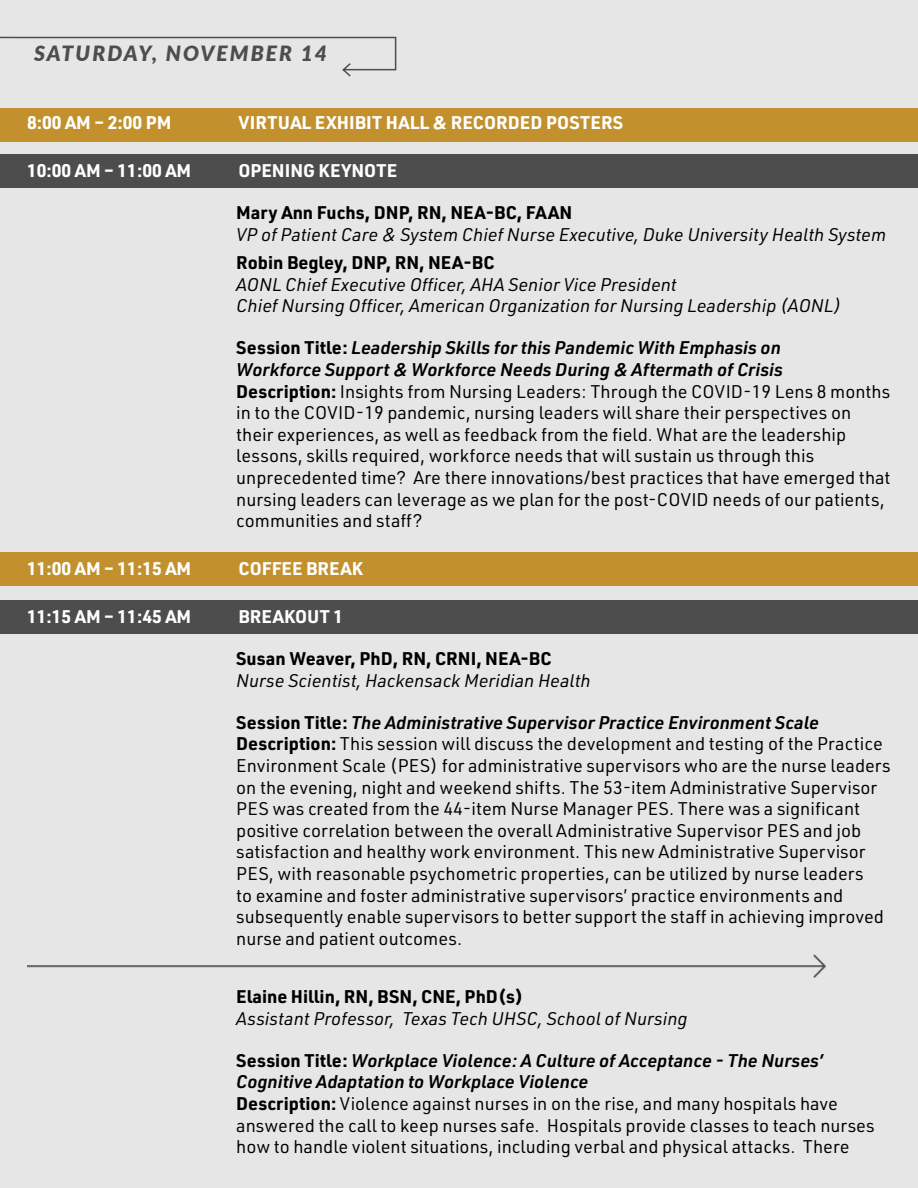
<style>
.page{position:relative;width:918px;height:1188px;background:#e6e6e6}
.page>*{position:absolute;margin:0;border:0;box-sizing:border-box;transform-origin:0 0}
.t1{font:italic 900 21px "Lato";letter-spacing:.1em;color:#4d4d4d}
.t2{font:18px/21.6px "URWDIN";color:#000}
.t3{font:italic 18px/21.6px "URWDIN";color:#000}
.t4{font:700 18px "URWDIN";color:#fff}
.t5{font:700 18px "URWDIN";color:#000}
.s1{font-weight:700}
.s2{font-weight:600;font-style:italic}
</style>
<div class="page">
<div style="left:0;top:155px;width:918px;height:33px;background:#4d4d4d"></div>
<div style="left:0;top:600px;width:918px;height:34px;background:#4d4d4d"></div>
<div style="left:0;top:108px;width:918px;height:33px;background:#c2912e"></div>
<div style="left:0;top:552px;width:918px;height:34px;background:#c2912e"></div>
<img style="left:27px;top:954px;width:799px;height:24px">
<svg style="left:0;top:36px;width:397px;height:41px"></svg>
<p class="t1" style="left:34px;top:38px;width:294px">SATURDAY, NOVEMBER 14</p>
<p class="t4" style="left:27px;top:110px;width:146px">8:00 AM – 2:00 PM</p>
<p class="t4" style="left:238px;top:110px;width:386px">VIRTUAL EXHIBIT HALL &amp; RECORDED POSTERS</p>
<p class="t4" style="left:27px;top:158px;width:166px">10:00 AM – 11:00 AM</p>
<p class="t4" style="left:238px;top:158px;width:160px">OPENING KEYNOTE</p>
<p class="t5" style="left:236px;top:200px;width:337px">Mary Ann Fuchs, DNP, RN, NEA-BC, FAAN</p>
<p class="t3" style="left:236px;top:223px;width:651px">VP of Patient Care &amp; System Chief Nurse Executive, Duke University Health System</p>
<p class="t5" style="left:236px;top:250px;width:260px">Robin Begley, DNP, RN, NEA-BC</p>
<p class="t3" style="left:236px;top:273px;width:606px">AONL Chief Executive Officer, AHA Senior Vice President<br>Chief Nursing Officer, American Organization for Nursing Leadership (AONL)</p>
<p class="t2" style="left:236px;top:337px;width:656px"><span class="s1">Session Title:</span> <span class="s2">Leadership Skills for this Pandemic With Emphasis on<br>Workforce Support &amp; Workforce Needs During &amp; Aftermath of Crisis<br></span><span class="s1">Description:</span> Insights from Nursing Leaders: Through the COVID-19 Lens 8 months in to the COVID-19 pandemic, nursing leaders will share their perspectives on their experiences, as well as feedback from the field. What are the leadership lessons, skills required, workforce needs that will sustain us through this unprecedented time? Are there innovations/best practices that have emerged that nursing leaders can leverage as we plan for the post-COVID needs of our patients, communities and staff?</p>
<p class="t4" style="left:27px;top:556px;width:166px">11:00 AM – 11:15 AM</p>
<p class="t4" style="left:238px;top:556px;width:126px">COFFEE BREAK</p>
<p class="t4" style="left:27px;top:604px;width:166px">11:15 AM – 11:45 AM</p>
<p class="t4" style="left:238px;top:604px;width:106px">BREAKOUT 1</p>
<p class="t5" style="left:236px;top:646px;width:317px">Susan Weaver, PhD, RN, CRNI, NEA-BC</p>
<p class="t3" style="left:236px;top:669px;width:356px">Nurse Scientist, Hackensack Meridian Health</p>
<p class="t2" style="left:236px;top:711px;width:656px"><span class="s1">Session Title:</span> <span class="s2">The Administrative Supervisor Practice Environment Scale </span><span class="s1">Description:</span> This session will discuss the development and testing of the Practice Environment Scale (PES) for administrative supervisors who are the nurse leaders on the evening, night and weekend shifts. The 53-item Administrative Supervisor PES was created from the 44-item Nurse Manager PES. There was a significant positive correlation between the overall Administrative Supervisor PES and job satisfaction and healthy work environment. This new Administrative Supervisor PES, with reasonable psychometric properties, can be utilized by nurse leaders<br>to examine and foster administrative supervisors’ practice environments and subsequently enable supervisors to better support the staff in achieving improved nurse and patient outcomes.</p>
<p class="t5" style="left:236px;top:984px;width:289px">Elaine Hillin, RN, BSN, CNE, PhD(s)</p>
<p class="t3" style="left:236px;top:1007px;width:453px">Assistant Professor, Texas Tech UHSC, School of Nursing</p>
<p class="t2" style="left:236px;top:1049px;width:640px"><span class="s1">Session Title:</span> <span class="s2">Workplace Violence: A Culture of Acceptance - The Nurses’ Cognitive Adaptation to Workplace Violence<br></span><span class="s1">Description:</span> Violence against nurses in on the rise, and many hospitals have answered the call to keep nurses safe. Hospitals provide classes to teach nurses how to handle violent situations, including verbal and physical attacks. There</p>
</div>
